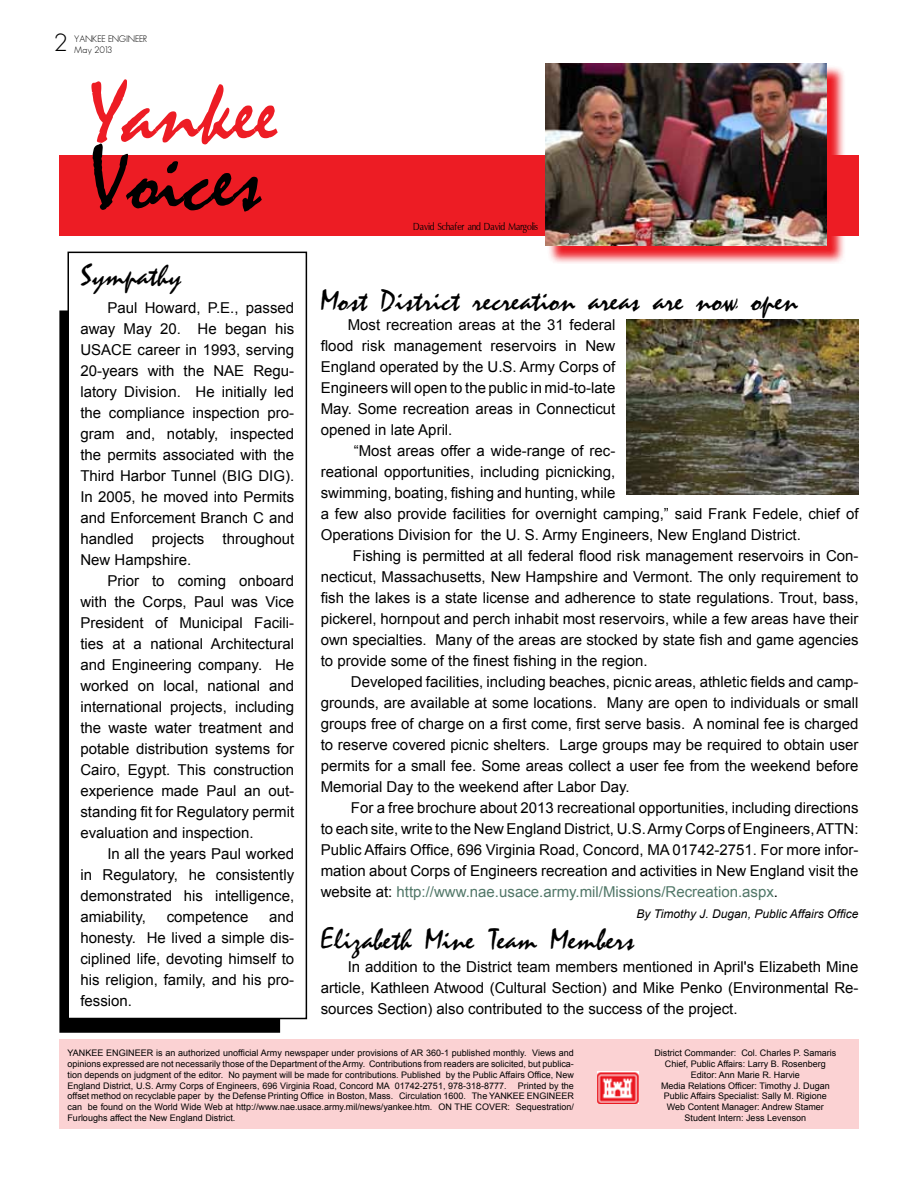
<style>
.page{position:relative;width:918px;height:1188px;background:#fff}
.page>*{position:absolute;margin:0;border:0;box-sizing:border-box;transform-origin:0 0}
.t1{font:90px "Mistral";color:#ed1c24}
.t2{font:90px "Mistral";color:#000}
.t3{font:27px "Mistral AV";color:#000}
.t4{font:300 24px "Futura";color:#000}
.t5{font:15px/21px "Arial";color:#000;text-align:justify}
.t6{font:italic 12px "Arial";color:#000}
.t7{font:12px "Oxford Th";color:#000}
.t8{font:9px/10.8px "Arial";color:#000;text-align:justify}
.t9{font:300 9px/10.8px "Futura";color:#000}
.s1{color:#517768}
</style>
<div class="page">
<div style="left:60px;top:311px;width:219px;height:721px;background:#000"></div>
<div style="left:68px;top:252px;width:238px;height:766px;background:#fff"></div>
<div style="left:68px;top:252px;width:239px;height:767px;border:2px solid #000"></div>
<div style="left:59px;top:155px;width:800px;height:81px;background:#ed1c24"></div>
<div style="left:59px;top:1039px;width:800px;height:90px;background:#fbd2d3"></div>
<img style="left:597px;top:1072px;width:41px;height:32px">
<img style="left:626px;top:319px;width:233px;height:175px">
<svg style="left:549px;top:67px;width:295px;height:196px"></svg>
<img style="left:545px;top:63px;width:282px;height:183px">
<h3 class="t4" style="left:54px;top:27px;width:14px">2</h3>
<p class="t9" style="left:74px;top:33px;width:74px">YANKEE ENGINEER<br>May 2013</p>
<h1 class="t1" style="left:90px;top:59px;width:189px">Yankee</h1>
<h1 class="t2" style="left:90px;top:126px;width:174px">Voices</h1>
<h2 class="t3" style="left:80px;top:256px;width:102px">Sympathy</h2>
<p class="t5" style="left:80px;top:298px;width:215px;text-indent:27px">Paul Howard, P.E., passed away May 20. He began his USACE career in 1993, serving 20-years with the NAE Regu&shy;latory Division. He initially led the compliance inspection pro&shy;gram and, notably, inspected the permits associated with the Third Harbor Tunnel (BIG DIG).<br>In 2005, he moved into Permits and Enforcement Branch C and handled projects throughout New Hampshire.</p>
<p class="t5" style="left:80px;top:571px;width:215px;text-indent:27px">Prior to coming onboard with the Corps, Paul was Vice President of Municipal Facili&shy;ties at a national Architectural and Engineering company. He worked on local, national and international projects, including the waste water treatment and potable distribution systems for Cairo, Egypt. This construction experience made Paul an out&shy;standing fit for Regulatory permit evaluation and inspection.</p>
<p class="t5" style="left:80px;top:844px;width:215px;text-indent:27px">In all the years Paul worked in Regulatory, he consistently demonstrated his intelligence, amiability,</p>
<p class="t5" style="left:80px;top:907px;width:215px;text-indent:189px">and honesty. He lived a simple dis&shy;ciplined life, devoting himself to his religion, family, and his pro&shy;fession.</p>
<p class="t5" style="left:167px;top:907px;width:83px">competence</p>
<p class="t7" style="left:414px;top:220px;width:126px">David Schafer and David Margolis</p>
<h2 class="t3" style="left:321px;top:281px;width:479px">Most District recreation areas are now open</h2>
<p class="t5" style="left:321px;top:314px;width:296px;text-indent:27px">Most recreation areas at the 31 federal flood risk management reservoirs in New England operated by the U.S. Army Corps of Engineers will open to the public in mid-to-late May. Some recreation areas in Connecticut opened in late April.</p>
<p class="t5" style="left:321px;top:440px;width:539px;text-align:left;text-indent:33px">“Most areas offer a wide-range of rec-<br>reational opportunities, including picnicking,<br>swimming, boating, fishing and hunting, while<br>a few also provide facilities for overnight camping,” said Frank Fedele, chief of Operations Division for the U. S. Army Engineers, New England District.</p>
<p class="t5" style="left:321px;top:545px;width:539px;text-indent:32px">Fishing is permitted at all federal flood risk management reservoirs in Con&shy;necticut, Massachusetts, New Hampshire and Vermont. The only requirement to fish the lakes is a state license and adherence to state regulations. Trout, bass, pickerel, hornpout and perch inhabit most reservoirs, while a few areas have their own specialties. Many of the areas are stocked by state fish and game agencies to provide some of the finest fishing in the region.</p>
<p class="t5" style="left:321px;top:671px;width:539px;text-indent:30px">Developed facilities, including beaches, picnic areas, athletic fields and camp&shy;grounds, are available at some locations. Many are open to individuals or small groups free of charge on a first come, first serve basis. A nominal fee is charged to reserve covered picnic shelters. Large groups may be required to obtain user permits for a small fee. Some areas collect a user fee from the weekend before Memorial Day to the weekend after Labor Day.</p>
<p class="t5" style="left:321px;top:797px;width:539px;text-indent:30px">For a free brochure about 2013 recreational opportunities, including directions to each site, write to the New England District, U.S. Army Corps of Engineers, ATTN:<br>Public Affairs Office, 696 Virginia Road, Concord, MA 01742-2751. For more infor&shy;mation about Corps of Engineers recreation and activities in New England visit the website at: <span class="s1">http://www.nae.usace.army.mil/Missions/Recreation.aspx</span>.</p>
<p class="t6" style="left:636px;top:906px;width:224px">By Timothy J. Dugan, Public Affairs Office</p>
<h2 class="t3" style="left:321px;top:919px;width:315px">Elizabeth Mine Team Members</h2>
<p class="t5" style="left:321px;top:956px;width:539px;text-indent:27px">In addition to the District team members mentioned in April's Elizabeth Mine article, Kathleen Atwood (Cultural Section) and Mike Penko (Environmental Re&shy;sources Section) also contributed to the success of the project.</p>
<p class="t8" style="left:68px;top:1048px;width:508px">YANKEE ENGINEER is an authorized unofficial Army newspaper under provisions of AR 360-1 published monthly. Views and opinions expressed are not necessarily those of the Department of the Army. Contributions from readers are solicited, but publica&shy;tion depends on judgment of the editor. No payment will be made for contributions. Published by the Public Affairs Office, New England District, U.S. Army Corps of Engineers, 696 Virginia Road, Concord MA 01742-2751, 978-318-8777. Printed by the offset method on recyclable paper by the Defense Printing Office in Boston, Mass. Circulation 1600. The YANKEE ENGINEER can be found on the World Wide Web at http://www.nae.usace.army.mil/news/yankee.htm. ON THE COVER: Sequestration/ Furloughs affect the New England District.</p>
<p class="t8" style="left:654px;top:1048px;width:183px;text-align:center">District Commander: Col. Charles P. Samaris Chief, Public Affairs: Larry B. Rosenberg Editor: Ann Marie R. Harvie<br>Media Relations Officer: Timothy J. Dugan Public Affairs Specialist: Sally M. Rigione Web Content Manager: Andrew Stamer Student Intern: Jess Levenson</p>
</div>
